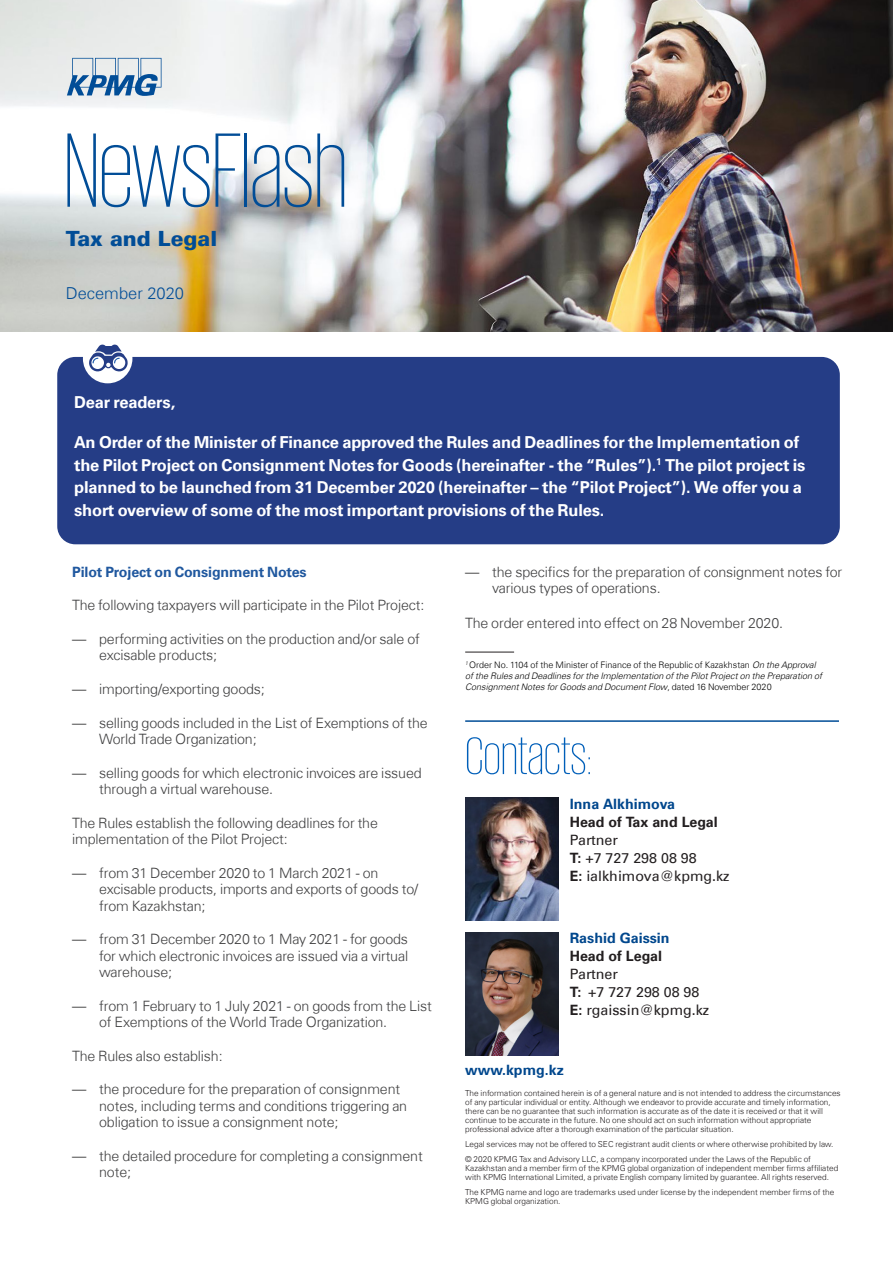
<style>
.page{position:relative;width:893px;height:1263px;background:#fff}
.page>*{position:absolute;margin:0;border:0;box-sizing:border-box;transform-origin:0 0}
.Heading_20pt{font:200 108px "KPMG Cyrillic";letter-spacing:-.01em;color:#014d97}
.Heading_20pt-2{font:200 54px "KPMG Cyrillic";color:#005fb9}
.t1{font:900 21px "Universfor KPMG";color:#014d97}
.Bodycopy_9_5pt{font:700 16.5px/22.5px "Universfor KPMG";letter-spacing:-.01em;color:#fff}
.t2{font:300 16.5px "Universfor KPMG";color:#014d97}
.Bodycopy_9_5pt-2{font:300 14.25px/16.5px "Universfor KPMG";letter-spacing:-.01em;color:#3e3e3f}
.CONTACT_DETAILS{font:14.25px/18px "Universfor KPMG";color:#231f20}
.Bodycopy_9_5pt-3{font:700 14.25px "Universfor KPMG";letter-spacing:-.01em;color:#20589f}
.CONTACT_DETAILS-2{font:700 14.25px "Universfor KPMG";color:#231f20}
.CONTACT_DETAILS-3{font:700 14.25px "Universfor KPMG";color:#01478d}
.Back_Cover_Tel_Email{font:700 14.25px "Universfor KPMG";color:#01478d}
.Bodycopy_9_5pt-4{font:italic 300 9px/10.8px "Universfor KPMG";color:#000}
.Legal_6pt{font:300 8.25px/9px "Universfor KPMG";color:#231f20}
.s1{font-style:normal}
.s2{font-weight:700}
</style>
<div class="page">
<img style="left:0;top:0;width:893px;height:332px">
<svg style="left:67px;top:58px;width:94px;height:38px;background:#99b5ce"></svg>
<div style="left:57px;top:357px;width:783px;height:187px;background:#253d86;border-radius:18px"></div>
<div style="left:83px;top:334px;width:49px;height:49px;background:#fff;border-radius:50%"></div>
<svg style="left:89px;top:345px;width:39px;height:26px"></svg>
<hr style="left:465px;top:652px;width:49px;height:1px;background:#231f20">
<img style="left:465px;top:797px;width:94px;height:123px">
<img style="left:465px;top:932px;width:94px;height:123px">
<hr style="left:465px;top:720px;width:374px;height:2px;background:#014d97">
<p class="Heading_20pt" style="left:64px;top:119px;width:285px">NewsFlash</p>
<p class="t1" style="left:66px;top:225px;width:153px">Tax and Legal</p>
<p class="t2" style="left:66px;top:284px;width:120px">December 2020</p>
<p class="Bodycopy_9_5pt" style="left:74px;top:391px;width:103px">Dear readers,</p>
<p class="Bodycopy_9_5pt" style="left:74px;top:431px;width:733px">An Order of the Minister of Finance approved the Rules and Deadlines for the Implementation of the Pilot Project on Consignment Notes for Goods (hereinafter - the “Rules”).<sup>1</sup> The pilot project is planned to be launched from 31 December 2020 (hereinafter – the “Pilot Project”). We offer you a short overview of some of the most important provisions of the Rules.</p>
<p class="Bodycopy_9_5pt-3" style="left:72px;top:563px;width:236px">Pilot Project on Consignment Notes</p>
<p class="Bodycopy_9_5pt-2" style="left:72px;top:597px;width:354px">The following taxpayers will participate in the Pilot Project:</p>
<p class="Bodycopy_9_5pt-2" style="left:99px;top:631px;width:322px;text-indent:-27px">— performing activities on the production and/or sale of excisable products;</p>
<p class="Bodycopy_9_5pt-2" style="left:72px;top:681px;width:194px">— importing/exporting goods;</p>
<p class="Bodycopy_9_5pt-2" style="left:99px;top:714px;width:330px;text-indent:-27px">— selling goods included in the List of Exemptions of the<br>World Trade Organization;</p>
<p class="Bodycopy_9_5pt-2" style="left:99px;top:764px;width:324px;text-indent:-27px">— selling goods for which electronic invoices are issued through a virtual warehouse.</p>
<p class="Bodycopy_9_5pt-2" style="left:72px;top:814px;width:307px">The Rules establish the following deadlines for the implementation of the Pilot Project:</p>
<p class="Bodycopy_9_5pt-2" style="left:99px;top:864px;width:320px;text-indent:-27px">— from 31 December 2020 to 1 March 2021 - on excisable products, imports and exports of goods to/ from Kazakhstan;</p>
<p class="Bodycopy_9_5pt-2" style="left:99px;top:931px;width:310px;text-align:justify;text-indent:-27px">— from 31 December 2020 to 1 May 2021 - for goods for which electronic invoices are issued via a virtual warehouse;</p>
<p class="Bodycopy_9_5pt-2" style="left:99px;top:997px;width:334px;text-indent:-27px">— from 1 February to 1 July 2021 - on goods from the List of Exemptions of the World Trade Organization.</p>
<p class="Bodycopy_9_5pt-2" style="left:72px;top:1047px;width:152px">The Rules also establish:</p>
<p class="Bodycopy_9_5pt-2" style="left:99px;top:1081px;width:310px;text-indent:-27px">— the procedure for the preparation of consignment notes, including terms and conditions triggering an obligation to issue a consignment note;</p>
<p class="Bodycopy_9_5pt-2" style="left:99px;top:1147px;width:325px;text-indent:-27px">— the detailed procedure for completing a consignment note;</p>
<p class="Bodycopy_9_5pt-2" style="left:492px;top:564px;width:352px;text-indent:-27px">— the specifics for the preparation of consignment notes for various types of operations.</p>
<p class="Bodycopy_9_5pt-2" style="left:465px;top:614px;width:319px">The order entered into effect on 28 November 2020.</p>
<p class="Bodycopy_9_5pt-4" style="left:465px;top:659px;width:358px"><sup>1</sup> <span class="s1">Order No. 1104 of the Minister of Finance of the Republic of Kazakhstan</span> On the Approval of the Rules and Deadlines for the Implementation of the Pilot Project on the Preparation of<br>Consignment Notes for Goods and Document Flow<span class="s1">, dated 16 November 2020</span></p>
<p class="Heading_20pt-2" style="left:465px;top:730px;width:128px">Contacts:</p>
<p class="CONTACT_DETAILS-3" style="left:570px;top:796px;width:107px">Inna Alkhimova</p>
<p class="CONTACT_DETAILS-2" style="left:570px;top:814px;width:150px">Head of Tax and Legal</p>
<p class="CONTACT_DETAILS" style="left:570px;top:831px;width:50px">Partner</p>
<p class="CONTACT_DETAILS" style="left:570px;top:849px;width:128px"><span class="s2">Т:</span> +7 727 298 08 98</p>
<p class="CONTACT_DETAILS" style="left:570px;top:867px;width:161px"><span class="s2">E:</span> ialkhimova@kpmg.kz</p>
<p class="CONTACT_DETAILS-3" style="left:570px;top:929px;width:101px">Rashid Gaissin</p>
<p class="CONTACT_DETAILS-2" style="left:570px;top:947px;width:94px">Head of Legal</p>
<p class="CONTACT_DETAILS" style="left:570px;top:964px;width:131px">Partner<br><span class="s2">Т:</span> +7 727 298 08 98</p>
<p class="CONTACT_DETAILS" style="left:570px;top:1000px;width:141px"><span class="s2">E:</span> rgaissin@kpmg.kz</p>
<p class="Back_Cover_Tel_Email" style="left:465px;top:1062px;width:100px">www.kpmg.kz</p>
<p class="Legal_6pt" style="left:465px;top:1089px;width:377px">The information contained herein is of a general nature and is not intended to address the circumstances of any particular individual or entity. Although we endeavor to provide accurate and timely information, there can be no guarantee that such information is accurate as of the date it is received or that it will continue to be accurate in the future. No one should act on such information without appropriate professional advice after a thorough examination of the particular situation.</p>
<p class="Legal_6pt" style="left:465px;top:1140px;width:370px">Legal services may not be offered to SEC registrant audit clients or where otherwise prohibited by law.</p>
<p class="Legal_6pt" style="left:465px;top:1155px;width:375px">© 2020 KPMG Tax and Advisory LLC, a company incorporated under the Laws of the Republic of<br>Kazakhstan and a member firm of the KPMG global organization of independent member firms affiliated with KPMG International Limited, a private English company limited by guarantee. All rights reserved.</p>
<p class="Legal_6pt" style="left:465px;top:1188px;width:371px">The KPMG name and logo are trademarks used under license by the independent member firms of the<br>KPMG global organization.</p>
</div>
